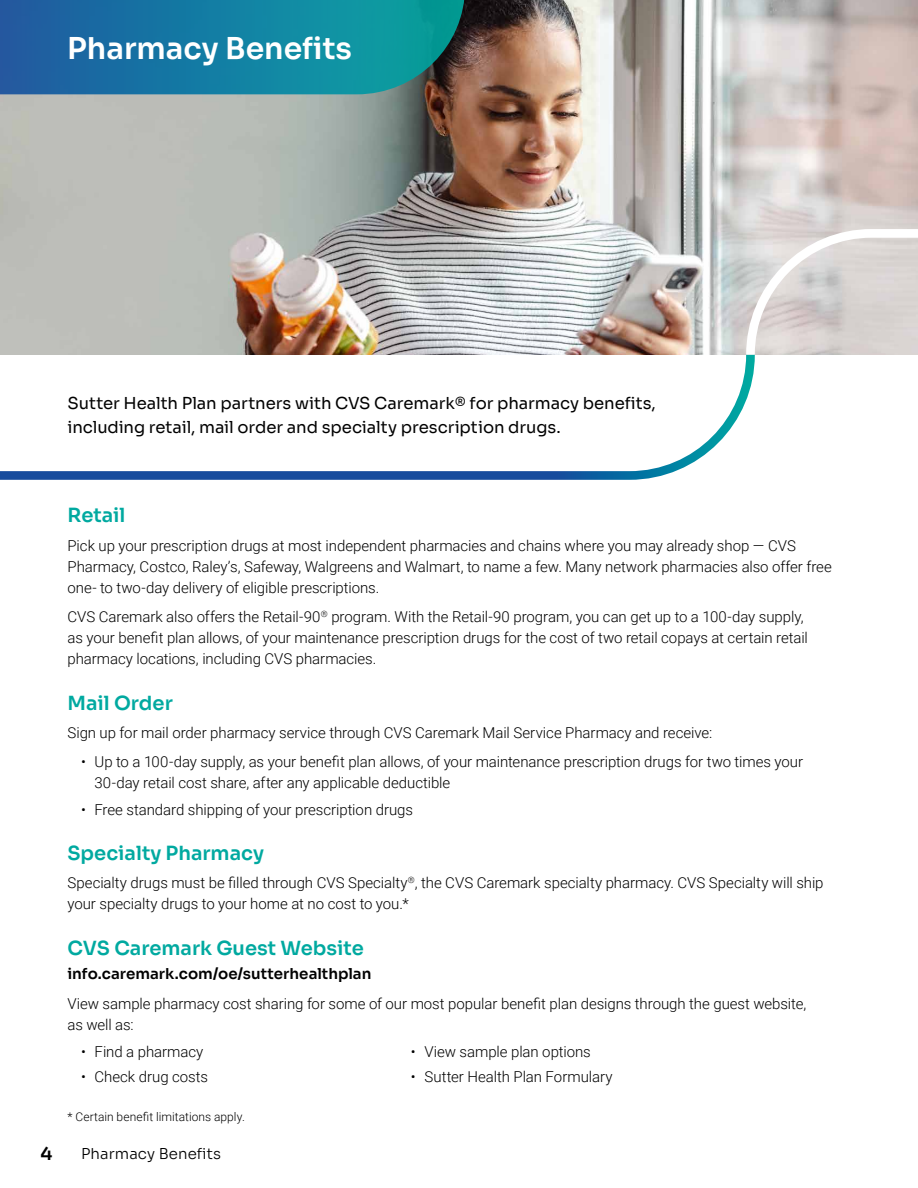
<style>
.page{position:relative;width:918px;height:1188px;background:#fff}
.page>*{position:absolute;margin:0;border:0;box-sizing:border-box;transform-origin:0 0}
.t1{font:600 30px "Sora";color:#fff}
.t2{font:600 19.5px "Sora";color:#00a9a0}
.t3{font:600 18px "Sora";color:#000}
.t4{font:16.5px/24px "Sora";letter-spacing:-.005em;color:#000}
.t5{font:300 15px/21px "Roboto";letter-spacing:-.005em;color:#000}
.t6{font:600 15px "Sora";color:#000}
.t7{font:300 15px "Sora";letter-spacing:.005em;color:#000}
.t8{font:300 12px "Roboto";letter-spacing:.005em;color:#000}
</style>
<div class="page">
<img style="left:0;top:0;width:918px;height:355px">
<svg style="left:0;top:0;width:465px;height:94px;background:#16799b"></svg>
<svg style="left:0;top:355px;width:755px;height:125px"></svg>
<svg style="left:746px;top:229px;width:172px;height:126px;background:#dbd6d5"></svg>
<h2 class="t1" style="left:67px;top:23px;width:286px">Pharmacy Benefits</h2>
<p class="t4" style="left:68px;top:389px;width:590px">Sutter Health Plan partners with CVS Caremark® for pharmacy benefits, including retail, mail order and specialty prescription drugs.</p>
<h3 class="t2" style="left:68px;top:499px;width:60px">Retail</h3>
<p class="t5" style="left:68px;top:534px;width:766px">Pick up your prescription drugs at most independent pharmacies and chains where you may already shop — CVS<br>Pharmacy, Costco, Raley’s, Safeway, Walgreens and Walmart, to name a few. Many network pharmacies also offer free one- to two-day delivery of eligible prescriptions.</p>
<p class="t5" style="left:68px;top:606px;width:742px">CVS Caremark also offers the Retail-90<sup>®</sup> program. With the Retail-90 program, you can get up to a 100-day supply, as your benefit plan allows, of your maintenance prescription drugs for the cost of two retail copays at certain retail pharmacy locations, including CVS pharmacies.</p>
<h3 class="t2" style="left:68px;top:687px;width:107px">Mail Order</h3>
<p class="t5" style="left:68px;top:722px;width:646px">Sign up for mail order pharmacy service through CVS Caremark Mail Service Pharmacy and receive:</p>
<p class="t5" style="left:95px;top:750px;width:710px;text-indent:-14px">• Up to a 100-day supply, as your benefit plan allows, of your maintenance prescription drugs for two times your<br>30-day retail cost share, after any applicable deductible</p>
<p class="t5" style="left:81px;top:799px;width:334px">• Free standard shipping of your prescription drugs</p>
<h3 class="t2" style="left:68px;top:837px;width:198px">Specialty Pharmacy</h3>
<p class="t5" style="left:67px;top:872px;width:758px">Specialty drugs must be filled through CVS Specialty<sup>®</sup>, the CVS Caremark specialty pharmacy. CVS Specialty will ship your specialty drugs to your home at no cost to you.*</p>
<h3 class="t2" style="left:68px;top:931px;width:298px">CVS Caremark Guest Website</h3>
<p class="t6" style="left:68px;top:961px;width:305px">info.caremark.com/oe/sutterhealthplan</p>
<p class="t5" style="left:68px;top:992px;width:740px">View sample pharmacy cost sharing for some of our most popular benefit plan designs through the guest website, as well as:</p>
<p class="t5" style="left:81px;top:1041px;width:124px">• Find a pharmacy</p>
<p class="t5" style="left:81px;top:1066px;width:129px">• Check drug costs</p>
<p class="t5" style="left:411px;top:1041px;width:181px">• View sample plan options</p>
<p class="t5" style="left:411px;top:1066px;width:203px">• Sutter Health Plan Formulary</p>
<p class="t8" style="left:68px;top:1108px;width:179px">* Certain benefit limitations apply.</p>
<p class="t3" style="left:40px;top:1139px;width:13px">4</p>
<p class="t7" style="left:81px;top:1141px;width:142px">Pharmacy Benefits</p>
</div>
